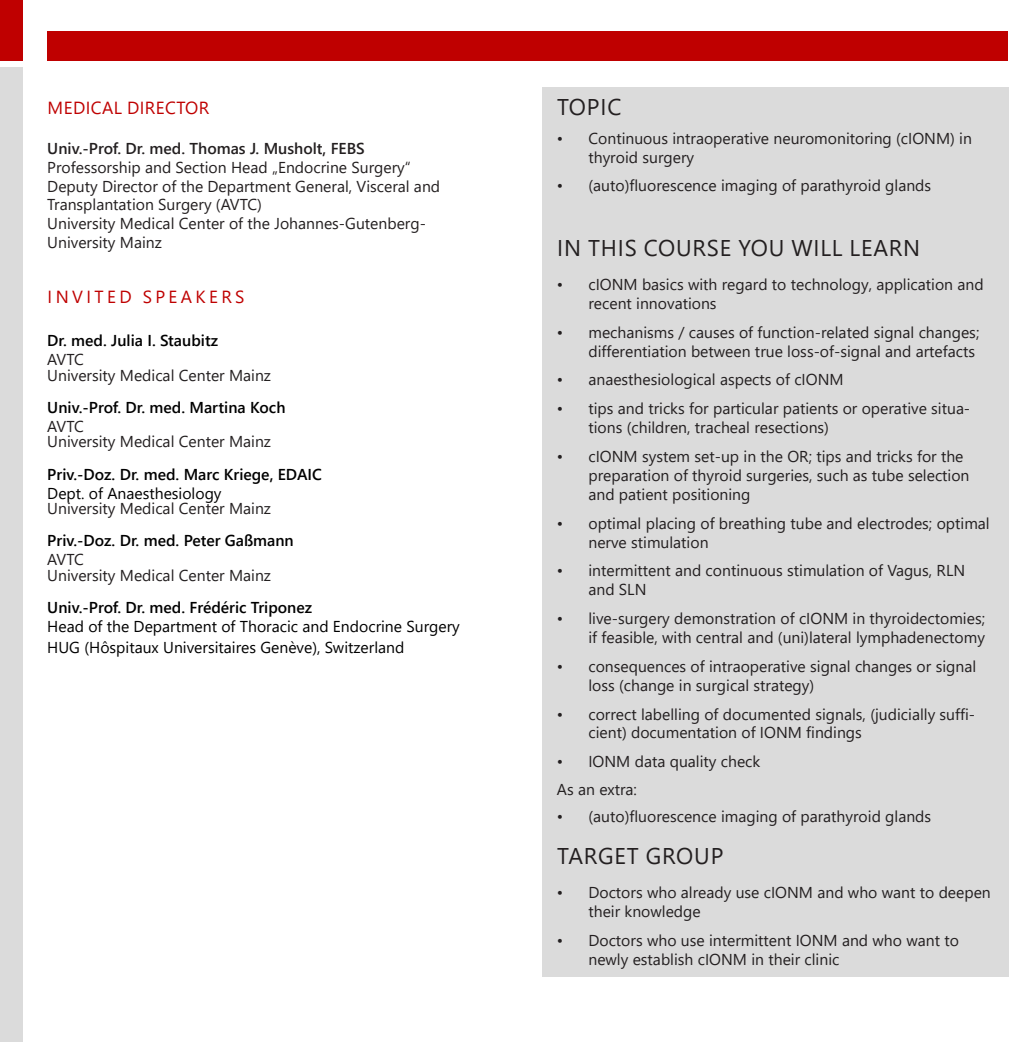
<style>
.page{position:relative;width:1032px;height:1042px;background:#fff}
.page>*{position:absolute;margin:0;border:0;box-sizing:border-box;transform-origin:0 0}
.t1{font:22.75px "Segoe UI";letter-spacing:.035em;color:#231f20}
.t2{font:17.5px "Segoe UI";letter-spacing:.025em;color:#bf0000}
.t3{font:17.5px "Segoe UI";letter-spacing:.195em;color:#bf0000}
.t4{font:15.75px/18.9px "Segoe UI";color:#231f20}
.t5{font:600 15.75px "Segoe UI";color:#000}
.t6{font:15.75px/21px "Segoe UI";color:#000}
.t7{font:600 15.75px "Segoe UI";color:#231f20}
</style>
<div class="page">
<div style="left:542px;top:88px;width:466px;height:888px;background:#dbdbdb"></div>
<div style="left:0;top:68px;width:22px;height:974px;background:#dbdbdb"></div>
<div style="left:0;top:0;width:22px;height:61px;background:#bf0000"></div>
<div style="left:47px;top:31px;width:960px;height:30px;background:#bf0000"></div>
<p class="t2" style="left:48px;top:92px;width:163px">MEDICAL DIRECTOR</p>
<p class="t7" style="left:47px;top:133px;width:319px">Univ.-Prof. Dr. med. Thomas J. Musholt, FEBS</p>
<p class="t4" style="left:47px;top:156px;width:394px">Professorship and Section Head „Endocrine Surgery“ Deputy Director of the Department General, Visceral and Transplantation Surgery (AVTC)<br>University Medical Center of the Johannes-Gutenberg-University Mainz</p>
<p class="t3" style="left:48px;top:280px;width:198px">INVITED SPEAKERS</p>
<p class="t5" style="left:47px;top:326px;width:172px">Dr. med. Julia I. Staubitz</p>
<p class="t4" style="left:47px;top:351px;width:225px;line-height:15.4px">AVTC<br>University Medical Center Mainz</p>
<p class="t5" style="left:47px;top:393px;width:240px">Univ.-Prof. Dr. med. Martina Koch</p>
<p class="t4" style="left:47px;top:417px;width:225px;line-height:15.4px">AVTC<br>University Medical Center Mainz</p>
<p class="t5" style="left:47px;top:459px;width:276px">Priv.-Doz. Dr. med. Marc Kriege, EDAIC</p>
<p class="t6" style="left:47px;top:481px;width:176px">Dept. of Anaesthesiology</p>
<p class="t4" style="left:47px;top:497px;width:225px">University Medical Center Mainz</p>
<p class="t5" style="left:47px;top:526px;width:248px">Priv.-Doz. Dr. med. Peter Gaßmann</p>
<p class="t4" style="left:47px;top:550px;width:225px;line-height:15.4px">AVTC<br>University Medical Center Mainz</p>
<p class="t5" style="left:47px;top:592px;width:266px">Univ.-Prof. Dr. med. Frédéric Triponez</p>
<p class="t6" style="left:47px;top:614px;width:414px">Head of the Department of Thoracic and Endocrine Surgery<br>HUG (Hôspitaux Universitaires Genève), Switzerland</p>
<h1 class="t1" style="left:557px;top:85px;width:66px">TOPIC</h1>
<p class="t4" style="left:588px;top:127px;width:385px;text-indent:-32px">• Continuous intraoperative neuromonitoring (cIONM) in thyroid surgery</p>
<p class="t4" style="left:557px;top:175px;width:376px">• (auto)fluorescence imaging of parathyroid glands</p>
<h1 class="t1" style="left:557px;top:227px;width:364px">IN THIS COURSE YOU WILL LEARN</h1>
<p class="t4" style="left:588px;top:273px;width:397px;text-indent:-32px">• cIONM basics with regard to technology, application and recent innovations</p>
<p class="t4" style="left:557px;top:321px;width:424px;text-align:right">• mechanisms / causes of function-related signal changes; differentiation between true loss-of-signal and artefacts</p>
<p class="t4" style="left:557px;top:369px;width:288px">• anaesthesiological aspects of cIONM</p>
<p class="t4" style="left:588px;top:398px;width:383px;text-indent:-32px">• tips and tricks for particular patients or operative situa&shy;tions (children, tracheal resections)</p>
<p class="t4" style="left:588px;top:445px;width:383px;text-indent:-32px">• cIONM system set-up in the OR; tips and tricks for the preparation of thyroid surgeries, such as tube selection and patient positioning</p>
<p class="t4" style="left:588px;top:512px;width:403px;text-indent:-32px">• optimal placing of breathing tube and electrodes; optimal nerve stimulation</p>
<p class="t4" style="left:588px;top:560px;width:378px;text-indent:-32px">• intermittent and continuous stimulation of Vagus, RLN and SLN</p>
<p class="t4" style="left:557px;top:607px;width:430px;text-align:right">• live-surgery demonstration of cIONM in thyroidectomies; if feasible, with central and (uni)lateral lymphadenectomy</p>
<p class="t4" style="left:588px;top:655px;width:389px;text-indent:-32px">• consequences of intraoperative signal changes or signal loss (change in surgical strategy)</p>
<p class="t4" style="left:588px;top:703px;width:388px;text-indent:-32px">• correct labelling of documented signals, (judicially suffi&shy;cient) documentation of IONM findings</p>
<p class="t4" style="left:557px;top:746px;width:205px;line-height:27.5px">• IONM data quality check<br>As an extra:</p>
<p class="t4" style="left:557px;top:805px;width:376px">• (auto)fluorescence imaging of parathyroid glands</p>
<h1 class="t1" style="left:557px;top:835px;width:168px">TARGET GROUP</h1>
<p class="t4" style="left:588px;top:881px;width:404px;text-indent:-32px">• Doctors who already use cIONM and who want to deepen their knowledge</p>
<p class="t4" style="left:588px;top:929px;width:372px;text-indent:-32px">• Doctors who use intermittent IONM and who want to newly establish cIONM in their clinic</p>
</div>
